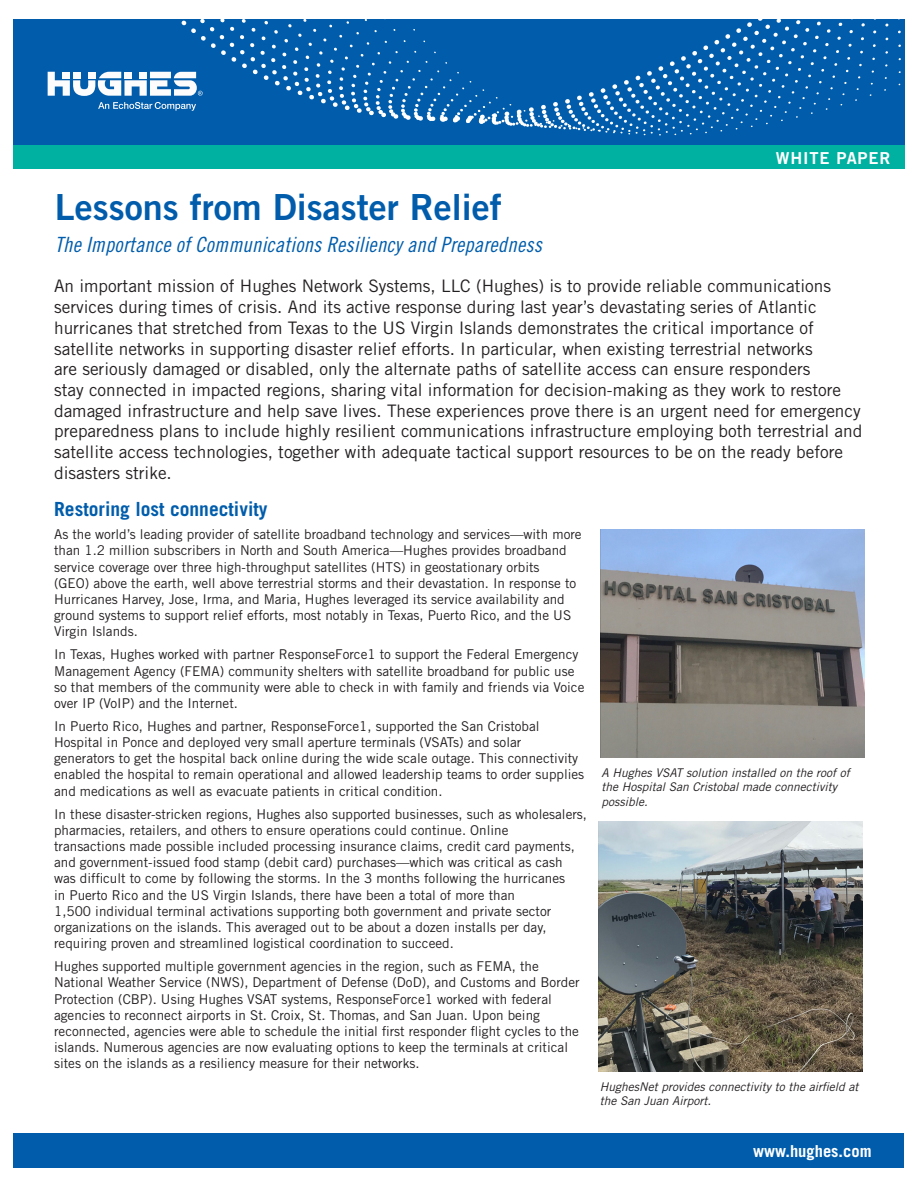
<style>
.page{position:relative;width:918px;height:1188px;background:#fff}
.page>*{position:absolute;margin:0;border:0;box-sizing:border-box;transform-origin:0 0}
.t1{font:36px "Trade Gothic Bold Two";color:#015dac}
.t2{font:21px "Trade Gothic Cond Eighteen Obl";letter-spacing:.01em;color:#015dac}
.Subhead{font:700 19.5px "Trade Gothic";color:#015dac}
.Content{font:17.25px/20.7px "Trade Gothic";color:#231f20}
.t3{font:700 16.5px "Trade Gothic";color:#fff}
.t4{font:16.5px "Trade Gothic Bold Two";letter-spacing:.05em;color:#fff}
.Content-2{font:13.5px/16.2px "Trade Gothic";color:#231f20}
.Content-3{font:italic 12px/14.4px "Trade Gothic";color:#231f20}
</style>
<div class="page">
<div style="left:13px;top:1133px;width:891px;height:35px;background:#015dac"></div>
<div style="left:13px;top:144px;width:892px;height:25px;background:#00b0a0"></div>
<div style="left:13px;top:19px;width:892px;height:126px;background:#015dac"></div>
<svg style="left:48px;top:72px;width:123px;height:24px"></svg>
<svg style="left:98px;top:102px;width:73px;height:7px"></svg>
<svg style="left:171px;top:20px;width:18px;height:91px"></svg>
<svg style="left:345px;top:19px;width:23px;height:94px"></svg>
<svg style="left:368px;top:19px;width:533px;height:117px"></svg>
<img style="left:600px;top:530px;width:264px;height:228px">
<img style="left:598px;top:821px;width:264px;height:250px">
<h1 class="t1" style="left:55px;top:184px;width:448px">Lessons from Disaster Relief</h1>
<h2 class="t2" style="left:55px;top:232px;width:489px">The Importance of Communications Resiliency and Preparedness</h2>
<p class="t4" style="left:776px;top:148px;width:116px">WHITE PAPER</p>
<p class="Content" style="left:54px;top:276px;width:810px">An important mission of Hughes Network Systems, LLC (Hughes) is to provide reliable communications services during times of crisis. And its active response during last year’s devastating series of Atlantic hurricanes that stretched from Texas to the US Virgin Islands demonstrates the critical importance of satellite networks in supporting disaster relief efforts. In particular, when existing terrestrial networks<br>are seriously damaged or disabled, only the alternate paths of satellite access can ensure responders<br>stay connected in impacted regions, sharing vital information for decision-making as they work to restore damaged infrastructure and help save lives. These experiences prove there is an urgent need for emergency preparedness plans to include highly resilient communications infrastructure employing both terrestrial and satellite access technologies, together with adequate tactical support resources to be on the ready before disasters strike.</p>
<p class="Subhead" style="left:54px;top:497px;width:215px">Restoring lost connectivity</p>
<p class="Content-2" style="left:54px;top:526px;width:529px">As the world’s leading provider of satellite broadband technology and services—with more than 1.2 million subscribers in North and South America—Hughes provides broadband service coverage over three high-throughput satellites (HTS) in geostationary orbits<br>(GEO) above the earth, well above terrestrial storms and their devastation. In response to Hurricanes Harvey, Jose, Irma, and Maria, Hughes leveraged its service availability and ground systems to support relief efforts, most notably in Texas, Puerto Rico, and the US Virgin Islands.</p>
<p class="Content-2" style="left:54px;top:646px;width:532px">In Texas, Hughes worked with partner ResponseForce1 to support the Federal Emergency Management Agency (FEMA) community shelters with satellite broadband for public use so that members of the community were able to check in with family and friends via Voice over IP (VoIP) and the Internet.</p>
<p class="Content-2" style="left:54px;top:718px;width:532px">In Puerto Rico, Hughes and partner, ResponseForce1, supported the San Cristobal Hospital in Ponce and deployed very small aperture terminals (VSATs) and solar generators to get the hospital back online during the wide scale outage. This connectivity enabled the hospital to remain operational and allowed leadership teams to order supplies and medications as well as evacuate patients in critical condition.</p>
<p class="Content-2" style="left:54px;top:806px;width:535px">In these disaster-stricken regions, Hughes also supported businesses, such as wholesalers, pharmacies, retailers, and others to ensure operations could continue. Online<br>transactions made possible included processing insurance claims, credit card payments, and government-issued food stamp (debit card) purchases—which was critical as cash was difficult to come by following the storms. In the 3 months following the hurricanes<br>in Puerto Rico and the US Virgin Islands, there have been a total of more than<br>1,500 individual terminal activations supporting both government and private sector organizations on the islands. This averaged out to be about a dozen installs per day, requiring proven and streamlined logistical coordination to succeed.</p>
<p class="Content-2" style="left:54px;top:958px;width:527px">Hughes supported multiple government agencies in the region, such as FEMA, the National Weather Service (NWS), Department of Defense (DoD), and Customs and Border Protection (CBP). Using Hughes VSAT systems, ResponseForce1 worked with federal agencies to reconnect airports in St. Croix, St. Thomas, and San Juan. Upon being reconnected, agencies were able to schedule the initial first responder flight cycles to the islands. Numerous agencies are now evaluating options to keep the terminals at critical sites on the islands as a resiliency measure for their networks.</p>
<p class="Content-3" style="left:602px;top:765px;width:250px">A Hughes VSAT solution installed on the roof of the Hospital San Cristobal made connectivity possible.</p>
<p class="Content-3" style="left:600px;top:1079px;width:260px">HughesNet provides connectivity to the airfield at the San Juan Airport.</p>
<p class="t3" style="left:753px;top:1141px;width:120px">www.hughes.com</p>
</div>
